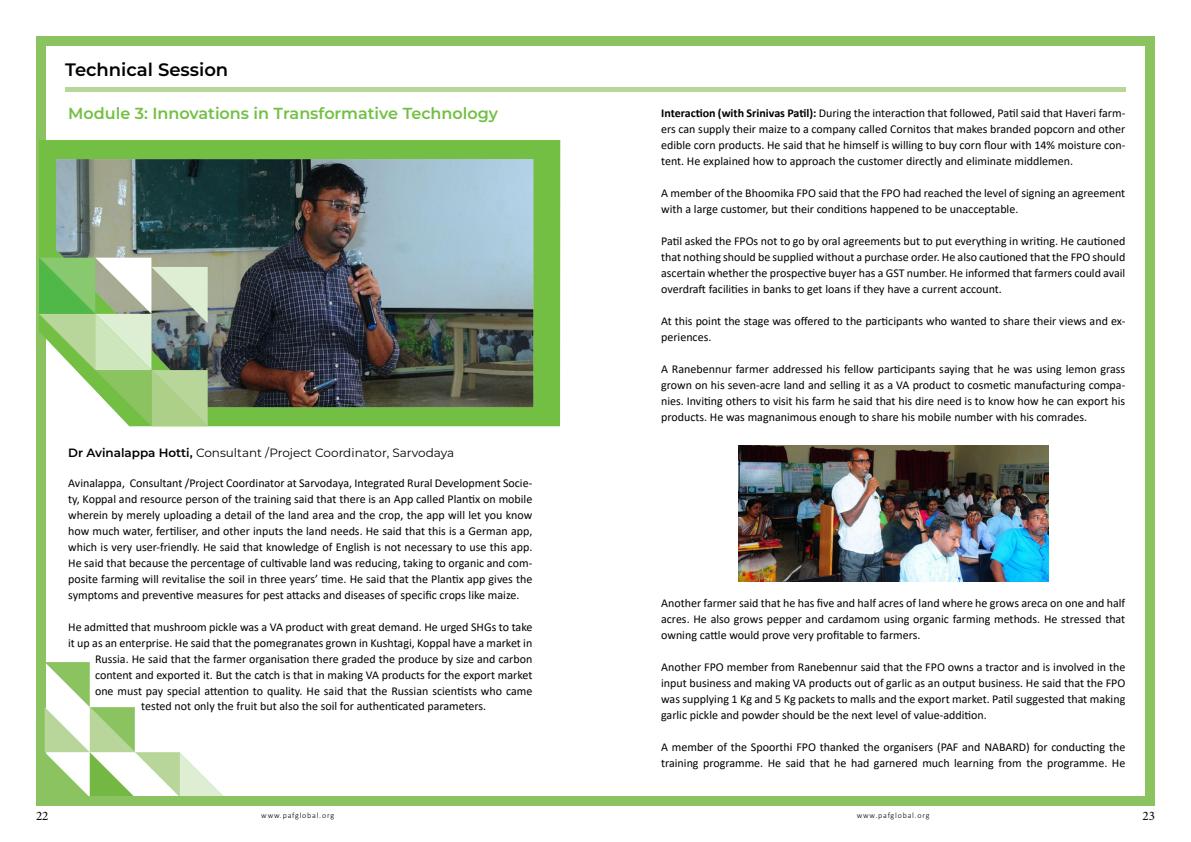
<style>
.page{position:relative;width:1191px;height:842px;background:#fff}
.page>*{position:absolute;margin:0;border:0;box-sizing:border-box;transform-origin:0 0}
.t1{font:600 18px "Montserrat";color:#000}
.t2{font:600 16px "Montserrat";color:#73c044}
.t3{font:13px "Minion Pro";color:#000}
.t4{font:12px/16px "Calibri";color:#000;text-align:justify}
.t5{font:12px "Montserrat";color:#000}
.t6{font:300 8px "Calibri";letter-spacing:.1em;color:#000}
.s1{font-weight:600}
.s2{font-weight:700}
</style>
<div class="page">
<div style="left:36px;top:36px;width:9px;height:770px;background:#8ac360"></div>
<svg style="left:45px;top:662px;width:180px;height:135px"></svg>
<div style="left:1145px;top:36px;width:9px;height:770px;background:#8ac360"></div>
<div style="left:45px;top:797px;width:1109px;height:9px;background:#8ac360"></div>
<div style="left:45px;top:36px;width:1109px;height:9px;background:#8ac360"></div>
<div style="left:65px;top:87px;width:1060px;height:5px;background:#b8d59a"></div>
<img style="left:738px;top:446px;width:310px;height:135px">
<div style="left:39px;top:140px;width:521px;height:286px;background:#72bf44"></div>
<img style="left:56px;top:159px;width:477px;height:248px">
<svg style="left:39px;top:258px;width:169px;height:168px"></svg>
<h1 class="t1" style="left:65px;top:56px;width:165px">Technical Session</h1>
<h2 class="t2" style="left:68px;top:102px;width:431px">Module 3: Innovations in Transformative Technology</h2>
<p class="t5" style="left:68px;top:445px;width:387px"><span class="s1">Dr Avinalappa Hotti,</span> Consultant /Project Coordinator, Sarvodaya</p>
<p class="t4" style="left:68px;top:475px;width:466px">Avinalappa, Consultant /Project Coordinator at Sarvodaya, Integrated Rural Development Socie&shy;ty, Koppal and resource person of the training said that there is an App called Plantix on mobile wherein by merely uploading a detail of the land area and the crop, the app will let you know how much water, fertiliser, and other inputs the land needs. He said that this is a German app, which is very user-friendly. He said that knowledge of English is not necessary to use this app.<br>He said that because the percentage of cultivable land was reducing, taking to organic and com&shy;posite farming will revitalise the soil in three years’ time. He said that the Plantix app gives the symptoms and preventive measures for pest attacks and diseases of specific crops like maize.</p>
<p class="t4" style="left:68px;top:618px;width:466px">He admitted that mushroom pickle was a VA product with great demand. He urged SHGs to take it up as an enterprise. He said that the pomegranates grown in Kushtagi, Koppal have a market in</p>
<p class="t4" style="left:95px;top:651px;width:439px;line-height:15.7px;text-align:center">Russia. He said that the farmer organisation there graded the produce by size and carbon content and exported it. But the catch is that in making VA products for the export market one must pay special attention to quality. He said that the Russian scientists who came tested not only the fruit but also the soil for authenticated parameters.</p>
<p class="t4" style="left:661px;top:105px;width:466px"><span class="s2">Interaction (with Srinivas Patil):</span> During the interaction that followed, Patil said that Haveri farm&shy;ers can supply their maize to a company called Cornitos that makes branded popcorn and other edible corn products. He said that he himself is willing to buy corn flour with 14% moisture con&shy;tent. He explained how to approach the customer directly and eliminate middlemen.</p>
<p class="t4" style="left:661px;top:185px;width:466px">A member of the Bhoomika FPO said that the FPO had reached the level of signing an agreement with a large customer, but their conditions happened to be unacceptable.</p>
<p class="t4" style="left:661px;top:233px;width:465px">Patil asked the FPOs not to go by oral agreements but to put everything in writing. He cautioned that nothing should be supplied without a purchase order. He also cautioned that the FPO should ascertain whether the prospective buyer has a GST number. He informed that farmers could avail overdraft facilities in banks to get loans if they have a current account.</p>
<p class="t4" style="left:661px;top:313px;width:466px">At this point the stage was offered to the participants who wanted to share their views and ex&shy;periences.</p>
<p class="t4" style="left:661px;top:361px;width:466px">A Ranebennur farmer addressed his fellow participants saying that he was using lemon grass grown on his seven-acre land and selling it as a VA product to cosmetic manufacturing compa&shy;nies. Inviting others to visit his farm he said that his dire need is to know how he can export his products. He was magnanimous enough to share his mobile number with his comrades.</p>
<p class="t4" style="left:661px;top:594px;width:465px">Another farmer said that he has five and half acres of land where he grows areca on one and half acres. He also grows pepper and cardamom using organic farming methods. He stressed that owning cattle would prove very profitable to farmers.</p>
<p class="t4" style="left:661px;top:658px;width:466px">Another FPO member from Ranebennur said that the FPO owns a tractor and is involved in the input business and making VA products out of garlic as an output business. He said that the FPO was supplying 1 Kg and 5 Kg packets to malls and the export market. Patil suggested that making garlic pickle and powder should be the next level of value-addition.</p>
<p class="t4" style="left:661px;top:738px;width:466px">A member of the Spoorthi FPO thanked the organisers (PAF and NABARD) for conducting the training programme. He said that he had garnered much learning from the programme. He</p>
<p class="t3" style="left:36px;top:807px;width:14px">22</p>
<p class="t6" style="left:261px;top:810px;width:74px">www.pafglobal.org</p>
<p class="t6" style="left:856px;top:810px;width:74px">www.pafglobal.org</p>
<p class="t3" style="left:1142px;top:807px;width:14px">23</p>
</div>
